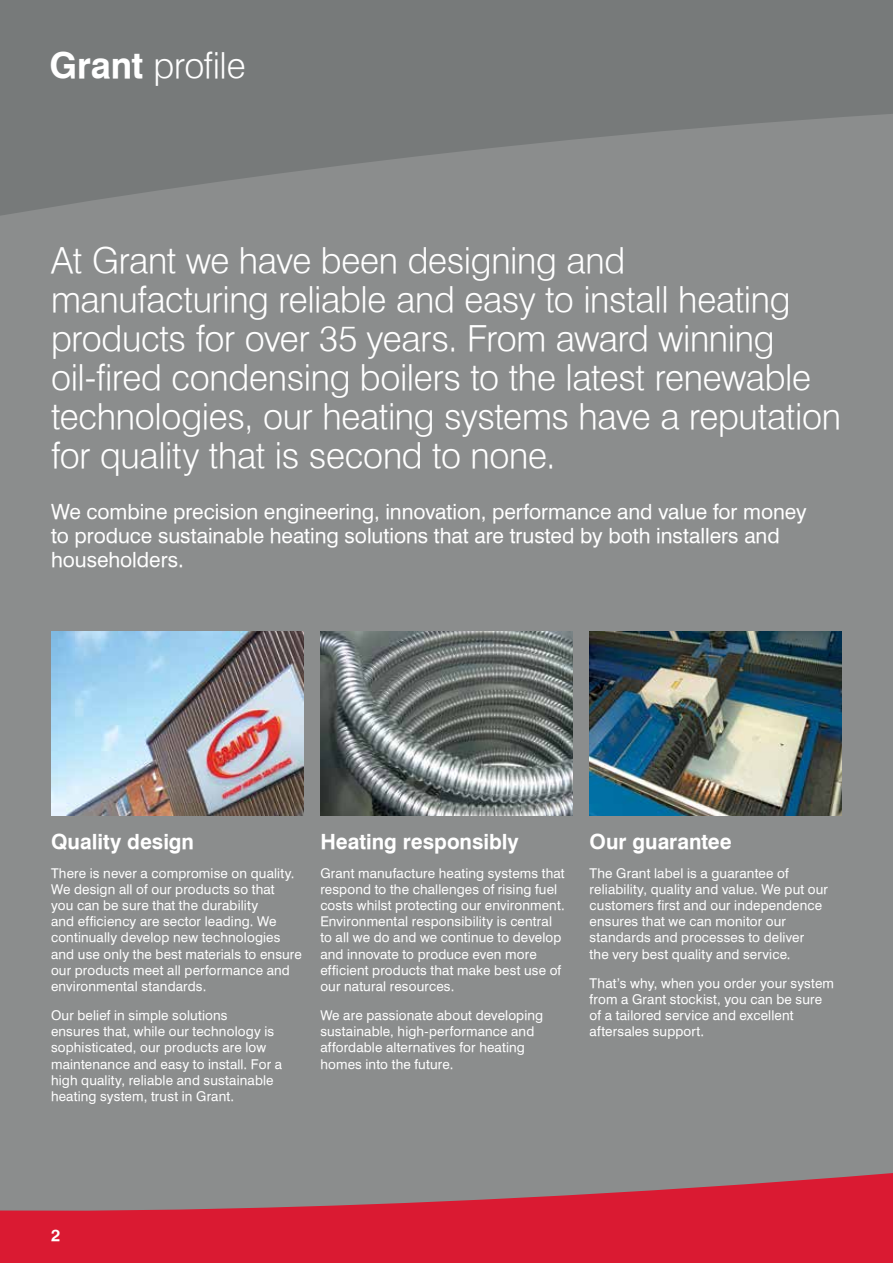
<style>
.page{position:relative;width:893px;height:1263px;background:#8b8d8d}
.page>*{position:absolute;margin:0;border:0;box-sizing:border-box;transform-origin:0 0}
.t1{font:300 36px/39px "Halvett";letter-spacing:-.01em;color:#fff}
.t2{font:21px/24px "Halvett";letter-spacing:-.005em;color:#fff}
.t3{font:700 21px "Halvett";color:#fff}
.t4{font:700 16.5px "Halvett";color:#fff}
.t5{font:13.5px/16.2px "Halvett";letter-spacing:.01em;color:#fff}
.s1{font-weight:700}
</style>
<div class="page">
<svg style="left:0;top:1173px;width:892px;height:90px;fill:#da1a32"></svg>
<svg style="left:0;top:0;width:893px;height:216px;fill:#777a7a"></svg>
<svg style="left:892px;top:92px;width:1px;height:1171px"></svg>
<img style="left:51px;top:631px;width:252px;height:185px">
<img style="left:590px;top:631px;width:252px;height:185px">
<img style="left:320px;top:631px;width:253px;height:185px">
<h1 class="t1" style="left:49px;top:45px;width:198px"><span class="s1">Grant</span> profile</h1>
<p class="t1" style="left:51px;top:240px;width:791px">At Grant we have been designing and manufacturing reliable and easy to install heating products for over 35 years. From award winning oil-fired condensing boilers to the latest renewable technologies, our heating systems have a reputation for quality that is second to none.</p>
<h2 class="t2" style="left:51px;top:499px;width:757px">We combine precision engineering, innovation, performance and value for money to produce sustainable heating solutions that are trusted by both installers and householders.</h2>
<h2 class="t3" style="left:51px;top:828px;width:145px">Quality design</h2>
<p class="t5" style="left:51px;top:865px;width:252px">There is never a compromise on quality.<br>We design all of our products so that<br>you can be sure that the durability<br>and efficiency are sector leading. We continually develop new technologies and use only the best materials to ensure our products meet all performance and environmental standards.</p>
<p class="t5" style="left:51px;top:1007px;width:233px">Our belief in simple solutions<br>ensures that, while our technology is sophisticated, our products are low maintenance and easy to install. For a high quality, reliable and sustainable heating system, trust in Grant.</p>
<h2 class="t3" style="left:320px;top:828px;width:200px">Heating responsibly</h2>
<p class="t5" style="left:320px;top:865px;width:246px">Grant manufacture heating systems that respond to the challenges of rising fuel costs whilst protecting our environment.<br>Environmental responsibility is central to all we do and we continue to develop and innovate to produce even more efficient products that make best use of our natural resources.</p>
<p class="t5" style="left:320px;top:1007px;width:224px">We are passionate about developing sustainable, high-performance and affordable alternatives for heating homes into the future.</p>
<h2 class="t3" style="left:590px;top:828px;width:144px">Our guarantee</h2>
<p class="t5" style="left:590px;top:865px;width:240px">The Grant label is a guarantee of reliability, quality and value. We put our customers first and our independence ensures that we can monitor our standards and processes to deliver<br>the very best quality and service.</p>
<p class="t5" style="left:590px;top:975px;width:246px">That’s why, when you order your system from a Grant stockist, you can be sure of a tailored service and excellent aftersales support.</p>
<p class="t4" style="left:51px;top:1225px;width:11px">2</p>
</div>
